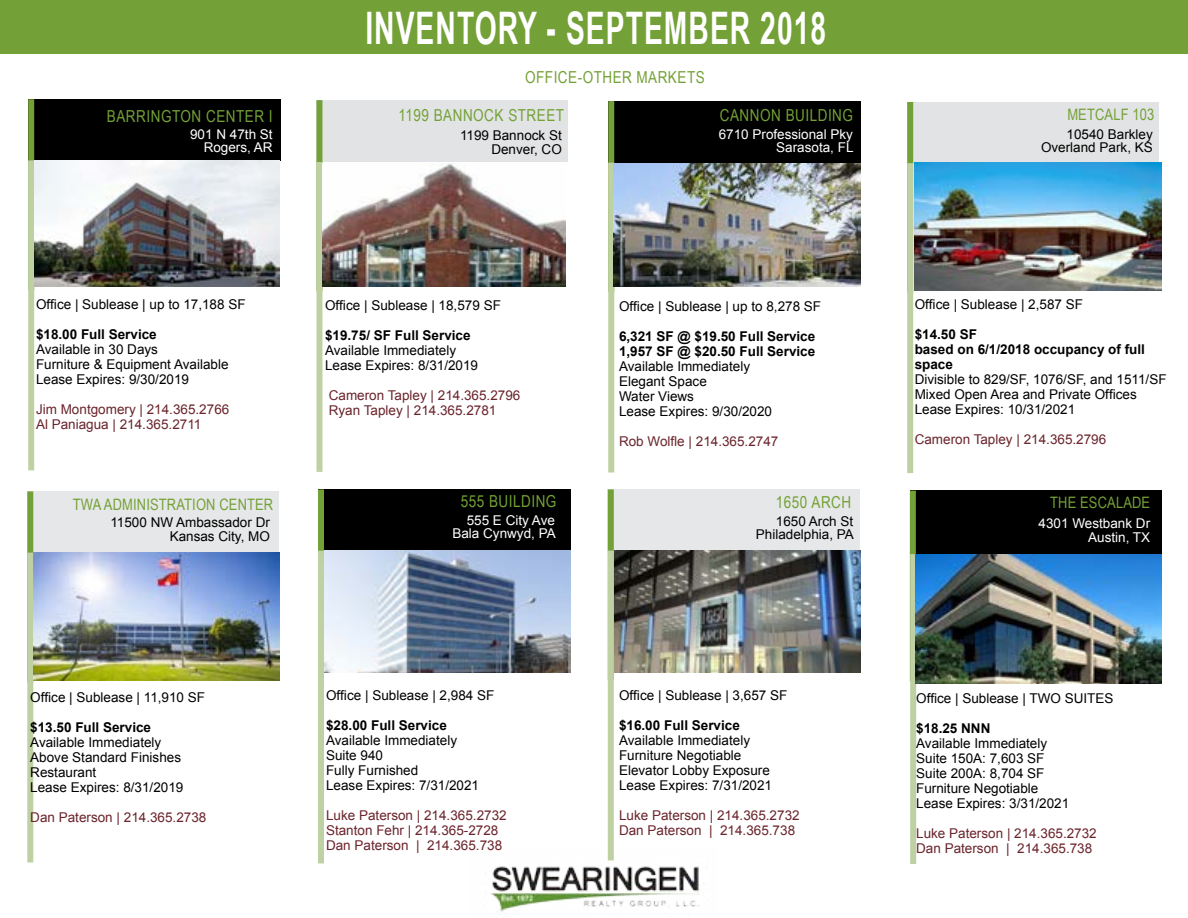
<style>
.page{position:relative;width:1188px;height:918px;background:#fff}
.page>*{position:absolute;margin:0;border:0;box-sizing:border-box;transform-origin:0 0}
.t1{font:700 44.85px "Arial Narrow";letter-spacing:.03em;color:#fff;scale:.77 1}
.t2{font:16.5px "Arial Narrow";letter-spacing:.03em;color:#74a137}
.t3{font:15.75px "Arial Narrow";letter-spacing:.01em;color:#74a137}
.t4{font:13.5px/15px "Arial";color:#000}
.t5{font:13.5px/15px "Arial";color:#6a242b}
.t6{font:700 13.5px/15px "Arial";color:#000}
.t7{font:13.5px/13.5px "Arial";color:#fff;text-align:right}
</style>
<div class="page">
<div style="left:0;top:0;width:1188px;height:54px;background:#74a137"></div>
<div style="left:608px;top:101px;width:252px;height:61px;background:#000"></div>
<div style="left:608px;top:101px;width:6px;height:191px;background:#74a137"></div>
<div style="left:608px;top:163px;width:6px;height:309px;background:#bfd1a2"></div>
<div style="left:28px;top:99px;width:252px;height:61px;background:#000"></div>
<div style="left:28px;top:99px;width:6px;height:191px;background:#74a137"></div>
<div style="left:28px;top:160px;width:6px;height:310px;background:#bfd1a2"></div>
<img style="left:34px;top:161px;width:246px;height:125px">
<div style="left:316px;top:100px;width:252px;height:61px;background:#e2e3e4"></div>
<div style="left:316px;top:100px;width:6px;height:191px;background:#74a137"></div>
<div style="left:316px;top:162px;width:6px;height:310px;background:#bfd1a2"></div>
<div style="left:907px;top:102px;width:252px;height:61px;background:#e2e3e4"></div>
<div style="left:907px;top:102px;width:6px;height:191px;background:#74a137"></div>
<div style="left:907px;top:163px;width:6px;height:310px;background:#bfd1a2"></div>
<img style="left:491px;top:848px;width:213px;height:64px">
<div style="left:27px;top:491px;width:252px;height:62px;background:#e6e7e8"></div>
<div style="left:27px;top:491px;width:6px;height:191px;background:#74a137"></div>
<div style="left:27px;top:553px;width:6px;height:309px;background:#bfd1a2"></div>
<div style="left:318px;top:489px;width:252px;height:62px;background:#000"></div>
<div style="left:318px;top:489px;width:6px;height:191px;background:#74a137"></div>
<div style="left:318px;top:551px;width:6px;height:312px;background:#bfd1a2"></div>
<img style="left:34px;top:552px;width:245px;height:128px">
<img style="left:915px;top:162px;width:246px;height:128px">
<div style="left:608px;top:489px;width:252px;height:62px;background:#e6e7e8"></div>
<div style="left:608px;top:489px;width:6px;height:191px;background:#74a137"></div>
<div style="left:608px;top:551px;width:6px;height:309px;background:#bfd1a2"></div>
<div style="left:910px;top:491px;width:252px;height:63px;background:#000"></div>
<div style="left:910px;top:491px;width:6px;height:190px;background:#74a137"></div>
<div style="left:910px;top:554px;width:6px;height:310px;background:#bfd1a2"></div>
<img style="left:324px;top:551px;width:246px;height:121px">
<img style="left:322px;top:163px;width:243px;height:123px">
<img style="left:614px;top:163px;width:246px;height:123px">
<img style="left:614px;top:551px;width:246px;height:121px">
<img style="left:916px;top:554px;width:246px;height:130px">
<p class="t2" style="left:107px;top:104px;width:167px">BARRINGTON CENTER I</p>
<p class="t7" style="left:190px;top:127px;width:84px">901 N 47th St<br>Rogers, AR</p>
<h1 class="t1" style="left:365px;top:-6px;width:600px">INVENTORY - SEPTEMBER 2018</h1>
<p class="t2" style="left:525px;top:65px;width:181px">OFFICE-OTHER MARKETS</p>
<p class="t2" style="left:398px;top:103px;width:167px">1199 BANNOCK STREET</p>
<p class="t4" style="left:460px;top:129px;width:103px;line-height:13.5px;text-align:right">1199 Bannock St<br>Denver, CO</p>
<p class="t2" style="left:720px;top:103px;width:135px">CANNON BUILDING</p>
<p class="t7" style="left:719px;top:127px;width:136px">6710 Professional Pky<br>Sarasota, FL</p>
<p class="t4" style="left:36px;top:297px;width:211px">Office | Sublease | up to 17,188 SF</p>
<p class="t6" style="left:36px;top:327px;width:122px">$18.00 Full Service</p>
<p class="t4" style="left:36px;top:342px;width:194px">Available in 30 Days<br>Furniture &amp; Equipment Available<br>Lease Expires: 9/30/2019</p>
<p class="t5" style="left:36px;top:402px;width:195px">Jim Montgomery | 214.365.2766<br>Al Paniagua | 214.365.2711</p>
<p class="t3" style="left:73px;top:493px;width:202px">TWA ADMINISTRATION CENTER</p>
<p class="t4" style="left:110px;top:516px;width:161px;line-height:13.5px;text-align:right">11500 NW Ambassador Dr<br>Kansas City, MO</p>
<p class="t4" style="left:325px;top:298px;width:177px">Office | Sublease | 18,579 SF</p>
<p class="t6" style="left:325px;top:328px;width:147px">$19.75/ SF Full Service</p>
<p class="t4" style="left:325px;top:343px;width:155px">Available Immediately<br>Lease Expires: 8/31/2019</p>
<p class="t5" style="left:329px;top:388px;width:193px">Cameron Tapley | 214.365.2796<br>Ryan Tapley | 214.365.2781</p>
<p class="t2" style="left:461px;top:489px;width:97px">555 BUILDING</p>
<p class="t7" style="left:452px;top:514px;width:105px">555 E City Ave<br>Bala Cynwyd, PA</p>
<p class="t4" style="left:619px;top:299px;width:204px">Office | Sublease | up to 8,278 SF</p>
<p class="t6" style="left:619px;top:329px;width:198px">6,321 SF @ $19.50 Full Service<br>1,957 SF @ $20.50 Full Service</p>
<p class="t4" style="left:619px;top:359px;width:155px">Available Immediately<br>Elegant Space<br>Water Views<br>Lease Expires: 9/30/2020</p>
<p class="t5" style="left:619px;top:434px;width:161px">Rob Wolfle | 214.365.2747</p>
<p class="t2" style="left:776px;top:490px;width:77px">1650 ARCH</p>
<p class="t4" style="left:756px;top:514px;width:100px;line-height:13.5px;text-align:right">1650 Arch St<br>Philadelphia, PA</p>
<p class="t4" style="left:30px;top:690px;width:176px">Office | Sublease | 11,910 SF</p>
<p class="t6" style="left:30px;top:720px;width:122px">$13.50 Full Service</p>
<p class="t4" style="left:30px;top:735px;width:155px">Available Immediately<br>Above Standard Finishes<br>Restaurant<br>Lease Expires: 8/31/2019</p>
<p class="t5" style="left:30px;top:810px;width:178px">Dan Paterson | 214.365.2738</p>
<p class="t4" style="left:326px;top:688px;width:170px">Office | Sublease | 2,984 SF</p>
<p class="t6" style="left:326px;top:718px;width:122px">$28.00 Full Service</p>
<p class="t4" style="left:326px;top:733px;width:155px">Available Immediately<br>Suite 940<br>Fully Furnished<br>Lease Expires: 7/31/2021</p>
<p class="t5" style="left:326px;top:808px;width:182px">Luke Paterson | 214.365.2732<br>Stanton Fehr | 214.365-2728<br>Dan Paterson | 214.365.738</p>
<p class="t4" style="left:619px;top:688px;width:170px">Office | Sublease | 3,657 SF</p>
<p class="t6" style="left:619px;top:718px;width:122px">$16.00 Full Service</p>
<p class="t4" style="left:619px;top:733px;width:155px">Available Immediately<br>Furniture Negotiable<br>Elevator Lobby Exposure<br>Lease Expires: 7/31/2021</p>
<p class="t5" style="left:619px;top:808px;width:182px">Luke Paterson | 214.365.2732<br>Dan Paterson | 214.365.738</p>
<p class="t3" style="left:1067px;top:103px;width:88px">METCALF 103</p>
<p class="t4" style="left:1041px;top:127px;width:113px;line-height:13.5px;text-align:right">10540 Barkley<br>Overland Park, KS</p>
<p class="t4" style="left:915px;top:297px;width:170px">Office | Sublease | 2,587 SF</p>
<p class="t6" style="left:915px;top:328px;width:232px">$14.50 SF<br>based on 6/1/2018 occupancy of full space</p>
<p class="t4" style="left:915px;top:372px;width:253px">Divisible to 829/SF, 1076/SF, and 1511/SF<br>Mixed Open Area and Private Offices<br>Lease Expires: 10/31/2021</p>
<p class="t5" style="left:915px;top:432px;width:193px">Cameron Tapley | 214.365.2796</p>
<p class="t3" style="left:1050px;top:491px;width:102px">THE ESCALADE</p>
<p class="t7" style="left:1039px;top:517px;width:113px">4301 Westbank Dr<br>Austin, TX</p>
<p class="t4" style="left:916px;top:691px;width:199px">Office | Sublease | TWO SUITES</p>
<p class="t6" style="left:916px;top:721px;width:76px">$18.25 NNN</p>
<p class="t4" style="left:916px;top:736px;width:155px">Available Immediately<br>Suite 150A: 7,603 SF<br>Suite 200A: 8,704 SF<br>Furniture Negotiable<br>Lease Expires: 3/31/2021</p>
<p class="t5" style="left:916px;top:826px;width:182px">Luke Paterson | 214.365.2732<br>Dan Paterson | 214.365.738</p>
</div>
